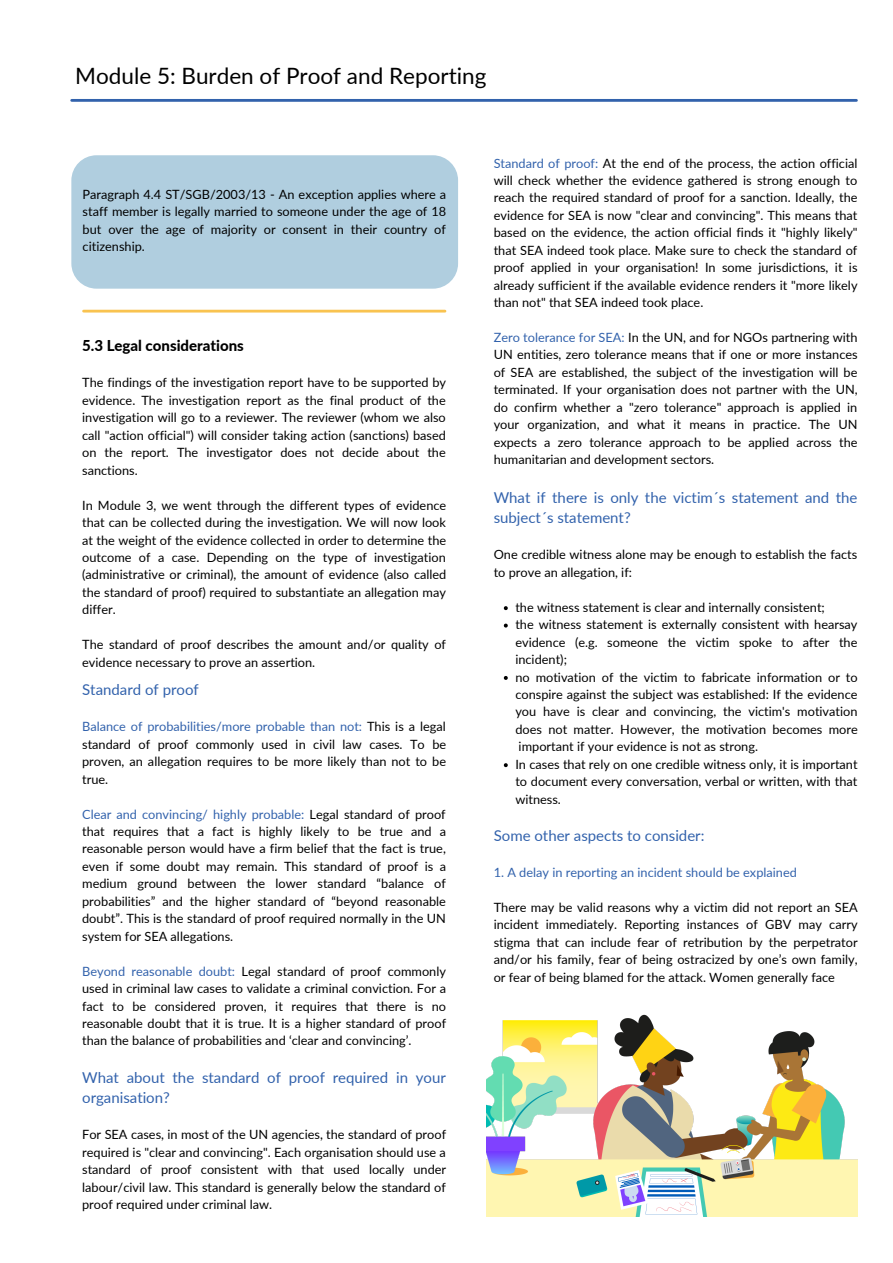
<style>
.page{position:relative;width:893px;height:1263px;background:#fff}
.page>*{position:absolute;margin:0;border:0;box-sizing:border-box;transform-origin:0 0}
.t1{font:22.5px "Lato";color:#000}
.t2{font:15px/20.9px "Lato";color:#3262ac}
.t3{font:800 15px "Lato";color:#000}
.t4{font:12.75px/17.5px "Lato";color:#000;text-align:justify}
.t5{font:12.75px "Lato";color:#3262ac}
.s1{color:#3262ac}
</style>
<div class="page">
<hr style="left:72px;top:99px;width:784px;height:3px;background:#3262ac">
<hr style="left:84px;top:310px;width:361px;height:2px;background:#f9c350">
<div style="left:71px;top:155px;width:387px;height:134px;background:#b0cedf;border-radius:25px"></div>
<img style="left:487px;top:1014px;width:370px;height:203px">
<svg style="left:504px;top:606px;width:4px;height:4px"></svg>
<svg style="left:504px;top:624px;width:4px;height:3px"></svg>
<svg style="left:504px;top:676px;width:4px;height:4px"></svg>
<svg style="left:504px;top:763px;width:4px;height:4px"></svg>
<h1 class="t1" style="left:75px;top:62px;width:413px">Module 5: Burden of Proof and Reporting</h1>
<p class="t4" style="left:83px;top:185px;width:365px">Paragraph 4.4 ST/SGB/2003/13 - An exception applies where a staff member is legally married to someone under the age of 18 but over the age of majority or consent in their country of citizenship.</p>
<p class="t3" style="left:82px;top:337px;width:163px">5.3 Legal considerations</p>
<p class="t4" style="left:82px;top:374px;width:365px">The findings of the investigation report have to be supported by evidence. The investigation report as the final product of the investigation will go to a reviewer. The reviewer (whom we also call "action official") will consider taking action (sanctions) based on the report. The investigator does not decide about the sanctions.</p>
<p class="t4" style="left:82px;top:496px;width:366px">In Module 3, we went through the different types of evidence that can be collected during the investigation. We will now look at the weight of the evidence collected in order to determine the outcome of a case. Depending on the type of investigation (administrative or criminal), the amount of evidence (also called the standard of proof) required to substantiate an allegation may differ.</p>
<p class="t4" style="left:82px;top:635px;width:365px">The standard of proof describes the amount and/or quality of evidence necessary to prove an assertion.</p>
<p class="t2" style="left:82px;top:679px;width:118px">Standard of proof</p>
<p class="t4" style="left:82px;top:718px;width:365px"><span class="s1">Balance of probabilities/more probable than not:</span> This is a legal standard of proof commonly used in civil law cases. To be proven, an allegation requires to be more likely than not to be true.</p>
<p class="t4" style="left:82px;top:805px;width:365px"><span class="s1">Clear and convincing/ highly probable:</span> Legal standard of proof that requires that a fact is highly likely to be true and a reasonable person would have a firm belief that the fact is true, even if some doubt may remain. This standard of proof is a medium ground between the lower standard “balance of probabilities” and the higher standard of “beyond reasonable doubt”. This is the standard of proof required normally in the UN system for SEA allegations.</p>
<p class="t4" style="left:82px;top:962px;width:365px"><span class="s1">Beyond reasonable doubt:</span> Legal standard of proof commonly used in criminal law cases to validate a criminal conviction. For a fact to be considered proven, it requires that there is no reasonable doubt that it is true. It is a higher standard of proof than the balance of probabilities and ‘clear and convincing’.</p>
<p class="t2" style="left:82px;top:1066px;width:365px">What about the standard of proof required in your organisation?</p>
<p class="t4" style="left:82px;top:1126px;width:365px">For SEA cases, in most of the UN agencies, the standard of proof required is "clear and convincing". Each organisation should use a standard of proof consistent with that used locally under labour/civil law. This standard is generally below the standard of proof required under criminal law.</p>
<p class="t4" style="left:494px;top:154px;width:365px"><span class="s1">Standard of proof:</span> At the end of the process, the action official will check whether the evidence gathered is strong enough to reach the required standard of proof for a sanction. Ideally, the evidence for SEA is now "clear and convincing". This means that based on the evidence, the action official finds it "highly likely" that SEA indeed took place. Make sure to check the standard of proof applied in your organisation! In some jurisdictions, it is already sufficient if the available evidence renders it "more likely than not" that SEA indeed took place.</p>
<p class="t4" style="left:494px;top:328px;width:365px"><span class="s1">Zero tolerance for SEA:</span> In the UN, and for NGOs partnering with UN entities, zero tolerance means that if one or more instances of SEA are established, the subject of the investigation will be terminated. If your organisation does not partner with the UN, do confirm whether a "zero tolerance" approach is applied in your organization, and what it means in practice. The UN expects a zero tolerance approach to be applied across the humanitarian and development sectors.</p>
<p class="t2" style="left:494px;top:486px;width:365px">What if there is only the victim´s statement and the subject´s statement?</p>
<p class="t4" style="left:494px;top:546px;width:365px">One credible witness alone may be enough to establish the facts to prove an allegation, if:</p>
<p class="t4" style="left:515px;top:598px;width:344px;text-align:left">the witness statement is clear and internally consistent;<br>the witness statement is externally consistent with hearsay evidence (e.g. someone the victim spoke to after the incident);<br>no motivation of the victim to fabricate information or to conspire against the subject was established: If the evidence you have is clear and convincing, the victim's motivation does not matter. However, the motivation becomes more important if your evidence is not as strong.<br>In cases that rely on one credible witness only, it is important to document every conversation, verbal or written, with that witness.</p>
<p class="t2" style="left:494px;top:825px;width:212px">Some other aspects to consider:</p>
<p class="t5" style="left:494px;top:864px;width:305px">1. A delay in reporting an incident should be explained</p>
<p class="t4" style="left:494px;top:898px;width:365px">There may be valid reasons why a victim did not report an SEA incident immediately. Reporting instances of GBV may carry stigma that can include fear of retribution by the perpetrator and/or his family, fear of being ostracized by one’s own family, or fear of being blamed for the attack. Women generally face</p>
</div>
